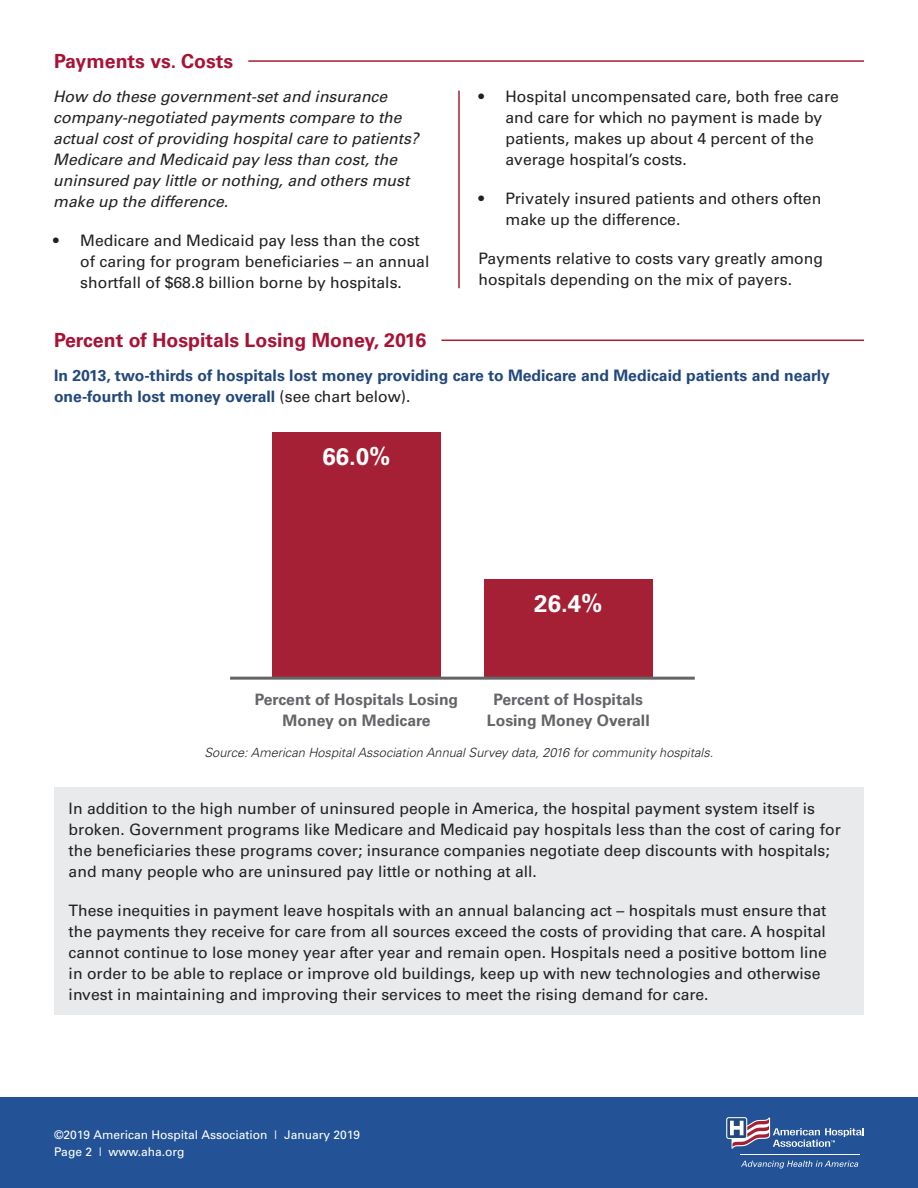
<style>
.page{position:relative;width:918px;height:1188px;background:#fff}
.page>*{position:absolute;margin:0;border:0;box-sizing:border-box;transform-origin:0 0}
.Main_Body{font:700 24px "Univers LT Std";color:#fff}
.Main_Body-2{font:700 19.5px "Univers LT Std";color:#a91235}
.Main_Body-3{font:15.75px/21px "Univers LT Std";color:#222121}
.Main_Body-4{font:italic 15.75px/21px "Univers LT Std";color:#222121}
.Main_Body-5{font:700 15.75px/21px "Univers LT Std";color:#22487c}
.Main_Body-6{font:700 15.75px/21px "Univers LT Std";color:#656569;text-align:center}
.Main_Body-7{font:italic 300 12.75px "Univers LT Std";color:#222121}
.Main_Body-8{font:12px "Univers";color:#fff}
.s1{font-weight:400;color:#222121}
</style>
<div class="page">
<div style="left:484px;top:580px;width:168px;height:98px;background:#a52035"></div>
<div style="left:272px;top:432px;width:169px;height:246px;background:#a52035"></div>
<hr style="left:248px;top:60px;width:616px;height:2px;background:#a52035">
<hr style="left:458px;top:91px;width:2px;height:197px;background:#a52035">
<hr style="left:442px;top:340px;width:422px;height:1px;background:#a52035">
<div style="left:54px;top:787px;width:810px;height:228px;background:#e9eaeb"></div>
<hr style="left:230px;top:677px;width:465px;height:3px;background:#656569">
<div style="left:0;top:1098px;width:918px;height:90px;background:#235396"></div>
<hr style="left:741px;top:1154px;width:119px;height:1px;background:#fff">
<svg style="left:741px;top:1161px;width:117px;height:8px"></svg>
<svg style="left:726px;top:1117px;width:138px;height:32px"></svg>
<p class="Main_Body-2" style="left:54px;top:50px;width:181px">Payments vs. Costs</p>
<p class="Main_Body-4" style="left:53px;top:86px;width:367px">How do these government-set and insurance company-negotiated payments compare to the actual cost of providing hospital care to patients?<br>Medicare and Medicaid pay less than cost, the uninsured pay little or nothing, and others must make up the difference.</p>
<p class="Main_Body-3" style="left:80px;top:230px;width:351px;text-indent:-27px">• Medicare and Medicaid pay less than the cost of caring for program beneficiaries – an annual shortfall of $68.8 billion borne by hospitals.</p>
<p class="Main_Body-2" style="left:54px;top:329px;width:374px">Percent of Hospitals Losing Money, 2016</p>
<p class="Main_Body-3" style="left:506px;top:86px;width:335px;text-indent:-27px">• Hospital uncompensated care, both free care and care for which no payment is made by patients, makes up about 4 percent of the average hospital’s costs.</p>
<p class="Main_Body-3" style="left:506px;top:188px;width:317px;text-indent:-27px">• Privately insured patients and others often make up the difference.</p>
<p class="Main_Body-3" style="left:478px;top:248px;width:346px">Payments relative to costs vary greatly among hospitals depending on the mix of payers.</p>
<p class="Main_Body-5" style="left:54px;top:365px;width:777px">In 2013, two-thirds of hospitals lost money providing care to Medicare and Medicaid patients and nearly one-fourth lost money overall <span class="s1">(see chart below).</span></p>
<p class="Main_Body" style="left:322px;top:442px;width:70px">66.0%</p>
<p class="Main_Body" style="left:534px;top:589px;width:70px">26.4%</p>
<p class="Main_Body-6" style="left:255px;top:689px;width:205px">Percent of Hospitals Losing<br>Money on Medicare</p>
<p class="Main_Body-6" style="left:487px;top:689px;width:164px">Percent of Hospitals<br>Losing Money Overall</p>
<p class="Main_Body-7" style="left:205px;top:745px;width:510px">Source: American Hospital Association Annual Survey data, 2016 for community hospitals.</p>
<p class="Main_Body-3" style="left:69px;top:798px;width:774px">In addition to the high number of uninsured people in America, the hospital payment system itself is broken. Government programs like Medicare and Medicaid pay hospitals less than the cost of caring for the beneficiaries these programs cover; insurance companies negotiate deep discounts with hospitals; and many people who are uninsured pay little or nothing at all.</p>
<p class="Main_Body-3" style="left:69px;top:900px;width:760px">These inequities in payment leave hospitals with an annual balancing act – hospitals must ensure that the payments they receive for care from all sources exceed the costs of providing that care. A hospital cannot continue to lose money year after year and remain open. Hospitals need a positive bottom line in order to be able to replace or improve old buildings, keep up with new technologies and otherwise invest in maintaining and improving their services to meet the rising demand for care.</p>
<p class="Main_Body-8" style="left:54px;top:1128px;width:308px">©2019 American Hospital Association | January 2019</p>
<p class="Main_Body-8" style="left:54px;top:1144px;width:132px">Page 2 | www.aha.org</p>
</div>
